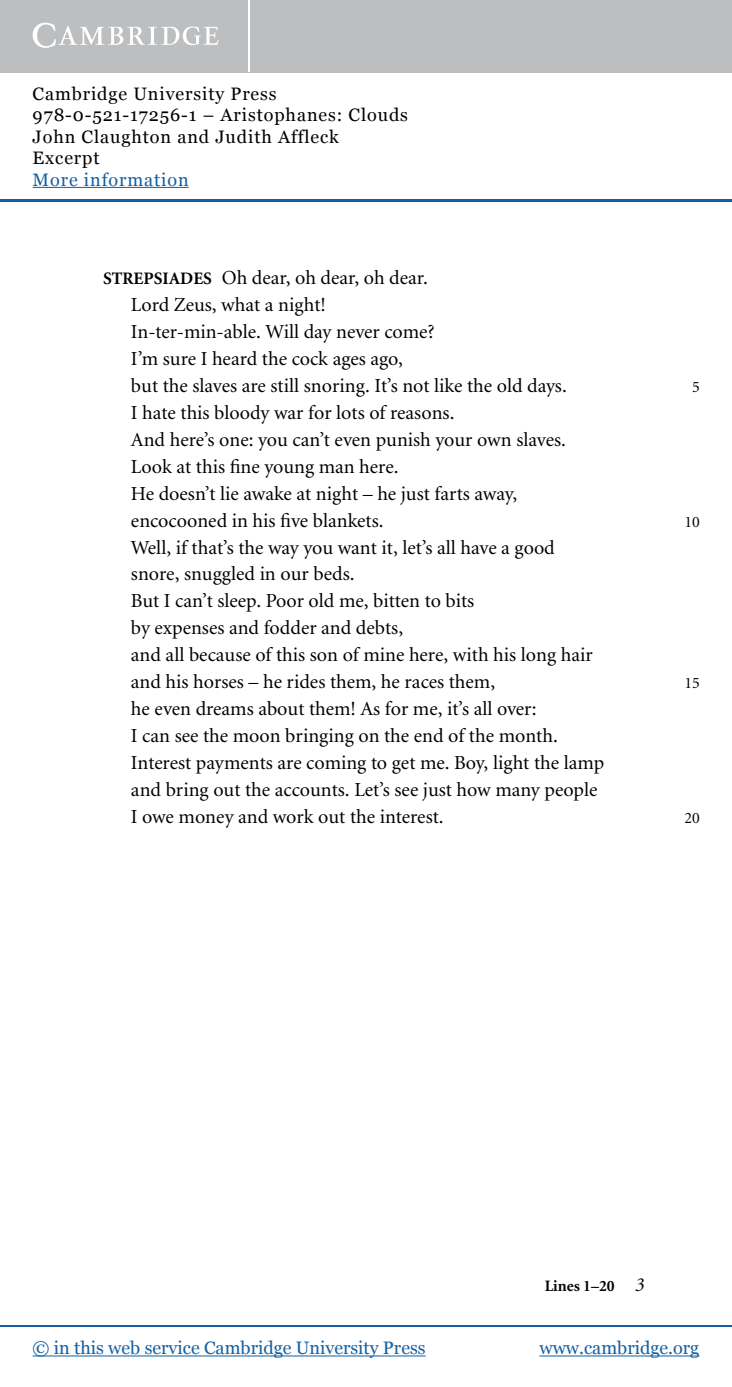
<style>
.page{position:relative;width:732px;height:1387px;background:#fff}
.page>*{position:absolute;margin:0;border:0;box-sizing:border-box;transform-origin:0 0}
.t1{font:20px/26.8px "Minion";color:#000}
.t2{font:18px/21.4px "Georgia";letter-spacing:.05em;color:#000}
.t3{font:18px "Georgia";color:#115fa4}
.t4{font:18px "Georgia";letter-spacing:.05em;color:#115fa4}
.t5{font:700 16px "Minion";color:#000}
.t6{font:16px "Minion";color:#000}
.s1{font-weight:700;font-size:17.6px}
.s2{font-weight:400;font-style:italic;font-size:20px}
</style>
<div class="page">
<div style="left:0;top:0;width:731px;height:72px;background:#bcbec0"></div>
<hr style="left:248px;top:0;width:2px;height:72px;background:#fff">
<svg style="left:33px;top:23px;width:186px;height:25px"></svg>
<hr style="left:33px;top:187px;width:155px;height:1px;background:#115fa4">
<hr style="left:0;top:200px;width:731px;height:2px;background:#115fa4">
<hr style="left:0;top:1324px;width:731px;height:2px;background:#115fa4">
<hr style="left:33px;top:1355px;width:392px;height:1px;background:#115fa4">
<hr style="left:539px;top:1355px;width:160px;height:1px;background:#115fa4">
<p class="t2" style="left:33px;top:83px;width:377px">Cambridge University Press<br>978-0-521-17256-1 – Aristophanes: Clouds<br>John Claughton and Judith Affleck<br>Excerpt</p>
<p class="t4" style="left:33px;top:169px;width:157px">More information</p>
<p class="t1" style="left:131px;top:265px;width:437px;text-indent:-28px"><span class="s1">STREPSIADES</span> Oh dear, oh dear, oh dear.<br>Lord Zeus, what a night!<br>In-ter-min-able. Will day never come?<br>I’m sure I heard the cock ages ago,<br>but the slaves are still snoring. It’s not like the old days.</p>
<p class="t1" style="left:131px;top:400px;width:436px">I hate this bloody war for lots of reasons.<br>And here’s one: you can’t even punish your own slaves.<br>Look at this fine young man here.<br>He doesn’t lie awake at night – he just farts away, encocooned in his five blankets.</p>
<p class="t1" style="left:131px;top:534px;width:463px">Well, if that’s the way you want it, let’s all have a good snore, snuggled in our beds.<br>But I can’t sleep. Poor old me, bitten to bits<br>by expenses and fodder and debts,<br>and all because of this son of mine here, with his long hair and his horses – he rides them, he races them,</p>
<p class="t1" style="left:131px;top:696px;width:475px">he even dreams about them! As for me, it’s all over:<br>I can see the moon bringing on the end of the month.<br>Interest payments are coming to get me. Boy, light the lamp and bring out the accounts. Let’s see just how many people I owe money and work out the interest.</p>
<p class="t6" style="left:691px;top:379px;width:9px">5</p>
<p class="t6" style="left:684px;top:514px;width:17px">10</p>
<p class="t6" style="left:684px;top:675px;width:17px">15</p>
<p class="t6" style="left:684px;top:809px;width:17px">20</p>
<p class="t5" style="left:544px;top:1278px;width:101px">Lines 1–20 <span class="s2">3</span></p>
<p class="t3" style="left:33px;top:1337px;width:394px">© in this web service Cambridge University Press</p>
<p class="t3" style="left:539px;top:1337px;width:161px">www.cambridge.org</p>
</div>
